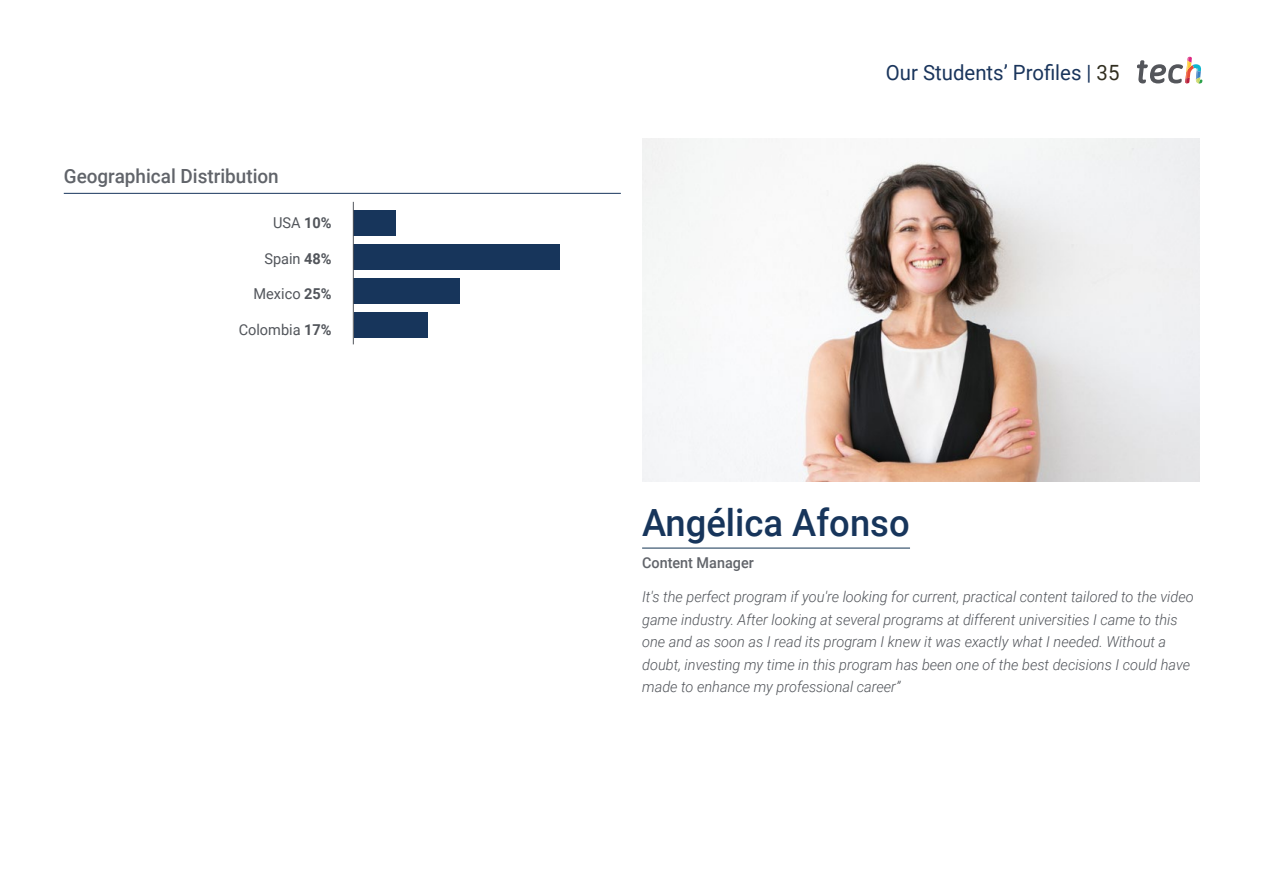
<style>
.page{position:relative;width:1263px;height:893px;background:#fff}
.page>*{position:absolute;margin:0;border:0;box-sizing:border-box;transform-origin:0 0}
.t1{font:500 37.5px "Roboto";color:#17355b}
.t2{font:21px "Roboto";color:#1a355c}
.t3{font:500 19.5px "Roboto";color:#61646a}
.t4{font:italic 300 15px/22.5px "Roboto";color:#52555b}
.t5{font:15px "Roboto";color:#52555b}
.t6{font:500 15px "Roboto";color:#61646a;scale:.96 1}
.s1{font-weight:700}
.s2{color:#312e20}
</style>
<div class="page">
<img style="left:642px;top:138px;width:557px;height:343px">
<svg style="left:1137px;top:57px;width:65px;height:27px"></svg>
<hr style="left:642px;top:548px;width:268px;height:1px;background:#123352">
<hr style="left:64px;top:193px;width:557px;height:1px;background:#17355b">
<div style="left:353px;top:278px;width:107px;height:26px;background:#17355b"></div>
<div style="left:353px;top:210px;width:43px;height:26px;background:#17355b"></div>
<div style="left:353px;top:244px;width:207px;height:26px;background:#17355b"></div>
<div style="left:354px;top:312px;width:73px;height:26px;background:#17355b"></div>
<hr style="left:353px;top:202px;width:1px;height:142px;background:#52555b">
<h3 class="t3" style="left:64px;top:162px;width:217px">Geographical Distribution</h3>
<p class="t5" style="left:273px;top:212px;width:60px">USA <span class="s1">10%</span></p>
<p class="t5" style="left:264px;top:248px;width:69px">Spain <span class="s1">48%</span></p>
<p class="t5" style="left:254px;top:283px;width:80px">Mexico <span class="s1">25%</span></p>
<p class="t5" style="left:239px;top:319px;width:95px">Colombia <span class="s1">17%</span></p>
<h2 class="t2" style="left:886px;top:57px;width:235px">Our Students’ Profiles | <span class="s2">35</span></h2>
<h1 class="t1" style="left:642px;top:496px;width:269px">Angélica Afonso</h1>
<p class="t6" style="left:642px;top:552px;width:118px">Content Manager</p>
<p class="t4" style="left:642px;top:585px;width:553px">It's the perfect program if you're looking for current, practical content tailored to the video game industry. After looking at several programs at different universities I came to this one and as soon as I read its program I knew it was exactly what I needed. Without a doubt, investing my time in this program has been one of the best decisions I could have made to enhance my professional career”</p>
</div>
